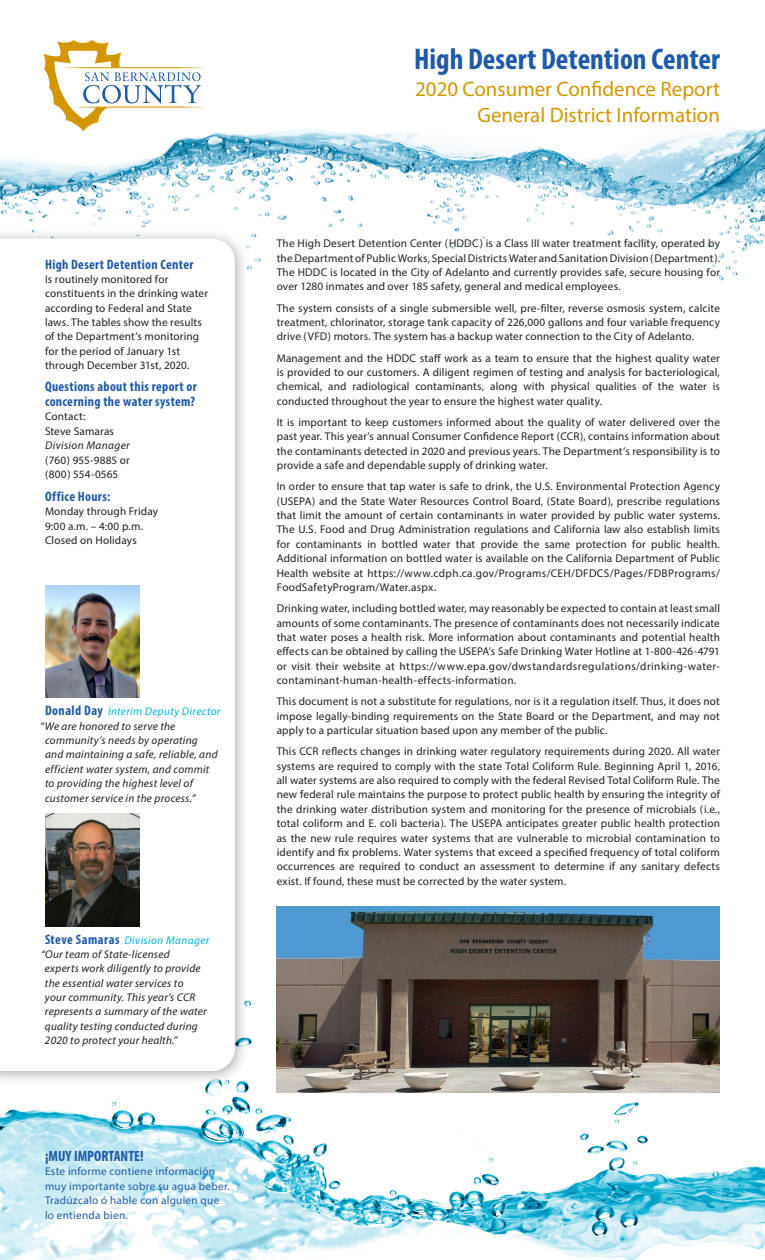
<style>
.page{position:relative;width:765px;height:1260px;background:#fff}
.page>*{position:absolute;margin:0;border:0;box-sizing:border-box;transform-origin:0 0}
.t1{font:700 condensed 30px "Myriad Pro";color:#1f5aa8}
.t2{font:20.88px/25.1px "Myriad Pro";color:#d49600;text-align:right}
.t3{font:700 condensed 15px "Myriad Pro";color:#1f5aa8}
.t4{font:700 condensed 13.75px/15px "Myriad Pro";letter-spacing:.025em;color:#1f5aa8}
.t5{font:11.25px/14.4px "Myriad Pro";letter-spacing:.015em;color:#231f20;text-align:justify}
.t6{font:italic 11.25px "Myriad Pro";letter-spacing:.02em;color:#231f20}
.t7{font:11.25px/14.4px "Myriad Pro";letter-spacing:.025em;color:#1f5aa8}
.t8{font:italic 11.25px "Myriad Pro";letter-spacing:.03em;color:#00b4e3}
.s1{font-weight:700;font-style:normal;font-stretch:condensed;font-size:13.75px;color:#1f5aa8}
</style>
<div class="page">
<img style="left:0;top:906px;width:765px;height:354px">
<img style="left:0;top:128px;width:765px;height:153px">
<div style="left:0;top:228px;width:250px;height:858px;background:#231f20;opacity:.35"></div>
<svg style="left:0;top:239px;width:235px;height:832px"></svg>
<div style="left:265px;top:1062px;width:54px;height:36px;background:#fff"></div>
<img style="left:277px;top:906px;width:443px;height:186px">
<svg style="left:43px;top:40px;width:164px;height:91px"></svg>
<img style="left:45px;top:814px;width:94px;height:112px">
<img style="left:45px;top:585px;width:94px;height:113px">
<p class="t4" style="left:45px;top:256px;width:150px">High Desert Detention Center</p>
<p class="t5" style="left:45px;top:272px;width:165px;text-align:left">Is routinely monitored for constituents in the drinking water according to Federal and State laws. The tables show the results of the Department’s monitoring for the period of January 1st through December 31st, 2020.</p>
<p class="t4" style="left:45px;top:379px;width:153px">Questions about this report or concerning the water system?</p>
<p class="t5" style="left:45px;top:409px;width:71px">Contact:<br>Steve Samaras</p>
<p class="t6" style="left:45px;top:438px;width:86px">Division Manager</p>
<p class="t5" style="left:45px;top:452px;width:86px">(760) 955-9885 or (800) 554-0565</p>
<p class="t4" style="left:45px;top:489px;width:67px">Office Hours:</p>
<p class="t5" style="left:45px;top:504px;width:115px;text-align:left">Monday through Friday<br>9:00 a.m. – 4:00 p.m.<br>Closed on Holidays</p>
<p class="t8" style="left:45px;top:705px;width:177px"><span class="s1">Donald Day</span> Interim Deputy Director</p>
<p class="t6" style="left:40px;top:719px;width:137px">“We are honored to serve the</p>
<p class="t6" style="left:45px;top:733px;width:154px">community’s needs by operating</p>
<p class="t6" style="left:45px;top:748px;width:174px">and maintaining a safe, reliable, and</p>
<p class="t6" style="left:45px;top:762px;width:166px">efficient water system, and commit</p>
<p class="t6" style="left:45px;top:776px;width:149px">to providing the highest level of</p>
<p class="t6" style="left:45px;top:791px;width:152px">customer service in the process.”</p>
<p class="t8" style="left:45px;top:933px;width:166px"><span class="s1">Steve Samaras</span> Division Manager</p>
<p class="t6" style="left:41px;top:947px;width:130px">“Our team of State-licensed</p>
<p class="t6" style="left:45px;top:962px;width:157px">experts work diligently to provide</p>
<p class="t6" style="left:45px;top:976px;width:140px">the essential water services to</p>
<p class="t6" style="left:45px;top:990px;width:152px">your community. This year’s CCR</p>
<p class="t6" style="left:45px;top:1005px;width:163px">represents a summary of the water</p>
<p class="t6" style="left:45px;top:1019px;width:154px">quality testing conducted during</p>
<p class="t6" style="left:45px;top:1033px;width:134px">2020 to protect your health.”</p>
<h3 class="t3" style="left:45px;top:1147px;width:100px">¡MUY IMPORTANTE!</h3>
<p class="t7" style="left:45px;top:1164px;width:186px">Este informe contiene información muy importante sobre su agua beber.<br>Tradúzcalo ó hable con alguien que lo entienda bien.</p>
<h1 class="t1" style="left:414px;top:41px;width:307px">High Desert Detention Center</h1>
<h2 class="t2" style="left:415px;top:77px;width:306px">2020 Consumer Confidence Report<br>General District Information</h2>
<p class="t5" style="left:277px;top:236px;width:445px">The High Desert Detention Center (HDDC) is a Class III water treatment facility, operated by the Department of Public Works, Special Districts Water and Sanitation Division (Department).<br>The HDDC is located in the City of Adelanto and currently provides safe, secure housing for over 1280 inmates and over 185 safety, general and medical employees.</p>
<p class="t5" style="left:277px;top:300px;width:445px">The system consists of a single submersible well, pre-filter, reverse osmosis system, calcite treatment, chlorinator, storage tank capacity of 226,000 gallons and four variable frequency drive (VFD) motors. The system has a backup water connection to the City of Adelanto.</p>
<p class="t5" style="left:277px;top:350px;width:445px">Management and the HDDC staff work as a team to ensure that the highest quality water is provided to our customers. A diligent regimen of testing and analysis for bacteriological, chemical, and radiological contaminants, along with physical qualities of the water is conducted throughout the year to ensure the highest water quality.</p>
<p class="t5" style="left:277px;top:415px;width:445px">It is important to keep customers informed about the quality of water delivered over the past year. This year’s annual Consumer Confidence Report (CCR), contains information about the contaminants detected in 2020 and previous years. The Department’s responsibility is to provide a safe and dependable supply of drinking water.</p>
<p class="t5" style="left:277px;top:479px;width:445px">In order to ensure that tap water is safe to drink, the U.S. Environmental Protection Agency (USEPA) and the State Water Resources Control Board, (State Board), prescribe regulations that limit the amount of certain contaminants in water provided by public water systems.<br>The U.S. Food and Drug Administration regulations and California law also establish limits for contaminants in bottled water that provide the same protection for public health.<br>Additional information on bottled water is available on the California Department of Public Health website at https://www.cdph.ca.gov/Programs/CEH/DFDCS/Pages/FDBPrograms/ FoodSafetyProgram/Water.aspx.</p>
<p class="t5" style="left:277px;top:601px;width:445px">Drinking water, including bottled water, may reasonably be expected to contain at least small amounts of some contaminants. The presence of contaminants does not necessarily indicate that water poses a health risk. More information about contaminants and potential health effects can be obtained by calling the USEPA’s Safe Drinking Water Hotline at 1-800-426-4791 or visit their website at https://www.epa.gov/dwstandardsregulations/drinking-water&shy;contaminant-human-health-effects-information.</p>
<p class="t5" style="left:277px;top:694px;width:445px">This document is not a substitute for regulations, nor is it a regulation itself. Thus, it does not impose legally-binding requirements on the State Board or the Department, and may not apply to a particular situation based upon any member of the public.</p>
<p class="t5" style="left:277px;top:744px;width:445px">This CCR reflects changes in drinking water regulatory requirements during 2020. All water systems are required to comply with the state Total Coliform Rule. Beginning April 1, 2016, all water systems are also required to comply with the federal Revised Total Coliform Rule. The new federal rule maintains the purpose to protect public health by ensuring the integrity of the drinking water distribution system and monitoring for the presence of microbials (i.e., total coliform and E. coli bacteria). The USEPA anticipates greater public health protection as the new rule requires water systems that are vulnerable to microbial contamination to identify and fix problems. Water systems that exceed a specified frequency of total coliform occurrences are required to conduct an assessment to determine if any sanitary defects exist. If found, these must be corrected by the water system.</p>
</div>
